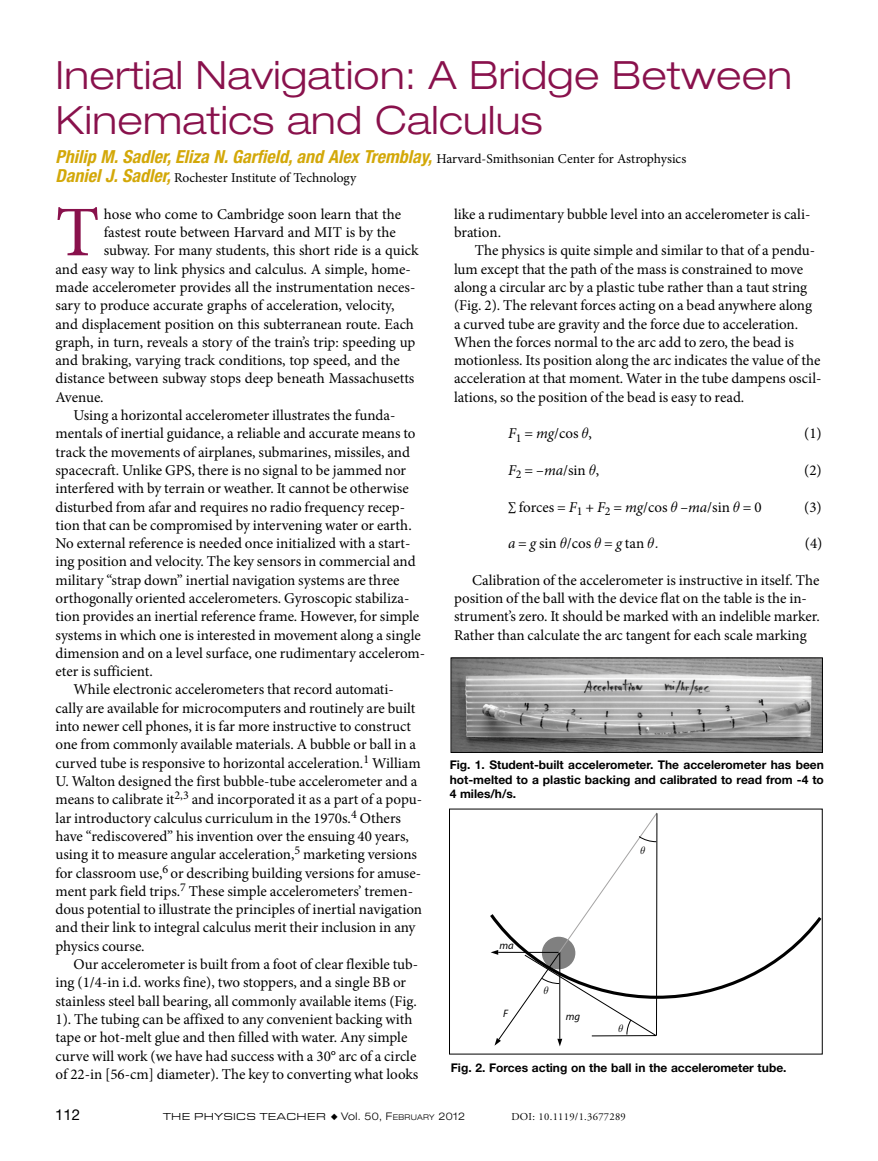
<style>
.page{position:relative;width:878px;height:1161px;background:#fff}
.page>*{position:absolute;margin:0;border:0;box-sizing:border-box;transform-origin:0 0}
.t1{font:71.25px "Minion Pro";color:#89114c}
.t2{font:300 expanded 39px/45px "Helvetica Neue LT Std";letter-spacing:.01em;color:#89114c}
.t3{font:italic 700 condensed 18px "Helvetica Neue LT Std";color:#d3a809}
.t4{font:15px/18.3px "Minion Pro";color:#000}
.t5{font:15px "Helvetica Neue LT Std";color:#000}
.t6{font:13.5px "Minion Pro";letter-spacing:-.005em;color:#000}
.t7{font:700 12px/14.9px "Helvetica Neue LT Std";color:#000;text-align:justify}
.t8{font:italic 10.8px "Myriad";color:#000}
.t9{font:10.5px "Eurostile Extended Roman DTC";letter-spacing:.03em;color:#000}
.t10{font:10.5px "Adobe Garamond Pro";letter-spacing:.03em;color:#000}
.s1{font-family:"Minion Pro";font-weight:400;font-style:normal;font-stretch:normal;font-size:13.5px;color:#000}
.s2{font-family:"Helvetica Neue LT Std";font-weight:700;font-style:italic;font-stretch:condensed;font-size:18px;color:#d3a809}
.s3{font-style:italic}
.s4{font-family:"Helvetica Neue LT Std";font-weight:300;font-stretch:expanded}
.s5{font-family:"Helvetica Neue LT Std";font-weight:300;font-stretch:expanded;font-size:7.8px}
</style>
<div class="page">
<img style="left:453px;top:660px;width:367px;height:91px">
<div style="left:451px;top:658px;width:371px;height:95px;border:1px solid #000"></div>
<svg style="left:490px;top:812px;width:332px;height:234px"></svg>
<h2 class="t2" style="left:56px;top:53px;width:738px">Inertial Navigation: A Bridge Between<br>Kinematics and Calculus</h2>
<p class="t3" style="left:56px;top:146px;width:632px">Philip M. Sadler, Eliza N. Garfield, and Alex Tremblay, <span class="s1">Harvard-Smithsonian Center for Astrophysics</span></p>
<p class="t6" style="left:56px;top:169px;width:302px"><span class="s2">Daniel J. Sadler,</span> Rochester Institute of Technology</p>
<h1 class="t1" style="left:56px;top:185px;width:45px">T</h1>
<p class="t4" style="left:104px;top:205px;width:299px">hose who come to Cambridge soon learn that the</p>
<p class="t4" style="left:104px;top:223px;width:293px">fastest route between Harvard and MIT is by the</p>
<p class="t4" style="left:104px;top:241px;width:316px">subway. For many students, this short ride is a quick</p>
<p class="t4" style="left:56px;top:260px;width:357px">and easy way to link physics and calculus. A simple, home-</p>
<p class="t4" style="left:56px;top:278px;width:361px">made accelerometer provides all the instrumentation neces-</p>
<p class="t4" style="left:56px;top:296px;width:340px">sary to produce accurate graphs of acceleration, velocity,</p>
<p class="t4" style="left:56px;top:315px;width:360px">and displacement position on this subterranean route. Each</p>
<p class="t4" style="left:56px;top:333px;width:361px">graph, in turn, reveals a story of the train’s trip: speeding up</p>
<p class="t4" style="left:56px;top:351px;width:345px">and braking, varying track conditions, top speed, and the</p>
<p class="t4" style="left:56px;top:370px;width:360px">distance between subway stops deep beneath Massachusetts</p>
<p class="t4" style="left:56px;top:388px;width:50px">Avenue.</p>
<p class="t4" style="left:74px;top:406px;width:323px">Using a horizontal accelerometer illustrates the funda-</p>
<p class="t4" style="left:56px;top:424px;width:361px">mentals of inertial guidance, a reliable and accurate means to</p>
<p class="t4" style="left:56px;top:443px;width:356px">track the movements of airplanes, submarines, missiles, and</p>
<p class="t4" style="left:56px;top:461px;width:352px">spacecraft. Unlike GPS, there is no signal to be jammed nor</p>
<p class="t4" style="left:56px;top:479px;width:355px">interfered with by terrain or weather. It cannot be otherwise</p>
<p class="t4" style="left:56px;top:498px;width:351px">disturbed from afar and requires no radio frequency recep-</p>
<p class="t4" style="left:56px;top:516px;width:358px">tion that can be compromised by intervening water or earth.</p>
<p class="t4" style="left:56px;top:534px;width:356px">No external reference is needed once initialized with a start-</p>
<p class="t4" style="left:56px;top:553px;width:361px">ing position and velocity. The key sensors in commercial and</p>
<p class="t4" style="left:56px;top:571px;width:345px">military “strap down” inertial navigation systems are three</p>
<p class="t4" style="left:56px;top:589px;width:355px">orthogonally oriented accelerometers. Gyroscopic stabiliza-</p>
<p class="t4" style="left:56px;top:607px;width:365px">tion provides an inertial reference frame. However, for simple</p>
<p class="t4" style="left:56px;top:626px;width:367px">systems in which one is interested in movement along a single</p>
<p class="t4" style="left:56px;top:644px;width:371px">dimension and on a level surface, one rudimentary accelerom-</p>
<p class="t4" style="left:56px;top:662px;width:99px">eter is sufficient.</p>
<p class="t4" style="left:74px;top:681px;width:322px">While electronic accelerometers that record automati-</p>
<p class="t4" style="left:56px;top:699px;width:361px">cally are available for microcomputers and routinely are built</p>
<p class="t4" style="left:56px;top:717px;width:357px">into newer cell phones, it is far more instructive to construct</p>
<p class="t4" style="left:56px;top:736px;width:362px">one from commonly available materials. A bubble or ball in a</p>
<p class="t4" style="left:56px;top:754px;width:366px">curved tube is responsive to horizontal acceleration.<sup>1</sup> William</p>
<p class="t4" style="left:56px;top:772px;width:363px">U. Walton designed the first bubble-tube accelerometer and a</p>
<p class="t4" style="left:56px;top:790px;width:368px">means to calibrate it<sup>2,3</sup> and incorporated it as a part of a popu-</p>
<p class="t4" style="left:56px;top:809px;width:347px">lar introductory calculus curriculum in the 1970s.<sup>4</sup> Others</p>
<p class="t4" style="left:56px;top:827px;width:355px">have “rediscovered” his invention over the ensuing 40 years,</p>
<p class="t4" style="left:56px;top:845px;width:363px">using it to measure angular acceleration,<sup>5</sup> marketing versions</p>
<p class="t4" style="left:56px;top:864px;width:367px">for classroom use,<sup>6</sup> or describing building versions for amuse-</p>
<p class="t4" style="left:56px;top:882px;width:359px">ment park field trips.<sup>7</sup> These simple accelerometers’ tremen-</p>
<p class="t4" style="left:55px;top:900px;width:368px">dous potential to illustrate the principles of inertial navigation</p>
<p class="t4" style="left:55px;top:919px;width:361px">and their link to integral calculus merit their inclusion in any</p>
<p class="t4" style="left:55px;top:937px;width:91px">physics course.</p>
<p class="t4" style="left:73px;top:955px;width:346px">Our accelerometer is built from a foot of clear flexible tub-</p>
<p class="t4" style="left:55px;top:973px;width:352px">ing (1/4-in i.d. works fine), two stoppers, and a single BB or</p>
<p class="t4" style="left:55px;top:992px;width:363px">stainless steel ball bearing, all commonly available items (Fig.</p>
<p class="t4" style="left:55px;top:1010px;width:358px">1). The tubing can be affixed to any convenient backing with</p>
<p class="t4" style="left:55px;top:1028px;width:353px">tape or hot-melt glue and then filled with water. Any simple</p>
<p class="t4" style="left:55px;top:1047px;width:362px">curve will work (we have had success with a 30° arc of a circle</p>
<p class="t4" style="left:55px;top:1065px;width:364px">of 22-in [56-cm] diameter). The key to converting what looks</p>
<p class="t4" style="left:454px;top:205px;width:358px">like a rudimentary bubble level into an accelerometer is cali&shy;bration.</p>
<p class="t4" style="left:454px;top:241px;width:369px;text-indent:21px">The physics is quite simple and similar to that of a pendu&shy;lum except that the path of the mass is constrained to move along a circular arc by a plastic tube rather than a taut string (Fig. 2). The relevant forces acting on a bead anywhere along a curved tube are gravity and the force due to acceleration.<br>When the forces normal to the arc add to zero, the bead is motionless. Its position along the arc indicates the value of the acceleration at that moment. Water in the tube dampens oscil&shy;lations, so the position of the bead is easy to read.</p>
<p class="t4" style="left:508px;top:424px;width:85px"><span class="s3">F</span><sub>1</sub> = <span class="s3">mg</span>/cos ❑,</p>
<p class="t4" style="left:804px;top:424px;width:19px">(1)</p>
<p class="t4" style="left:508px;top:461px;width:93px"><span class="s3">F</span><sub>2</sub> = –<span class="s3">ma</span>/sin ❑,</p>
<p class="t4" style="left:804px;top:461px;width:19px">(2)</p>
<p class="t4" style="left:508px;top:498px;width:255px">∑ forces = <span class="s3">F</span><sub>1</sub> + <span class="s3">F</span><sub>2</sub> = <span class="s3">mg</span>/cos ❑ –<span class="s3">ma</span>/sin ❑ = 0</p>
<p class="t4" style="left:804px;top:498px;width:19px">(3)</p>
<p class="t4" style="left:508px;top:534px;width:148px"><span class="s3">a</span> = <span class="s3">g</span> sin ❑/cos ❑ = <span class="s3">g</span> tan ❑</p>
<p class="t4" style="left:804px;top:534px;width:19px">(4)</p>
<p class="t4" style="left:454px;top:571px;width:367px;text-indent:18px">Calibration of the accelerometer is instructive in itself. The position of the ball with the device flat on the table is the in&shy;strument’s zero. It should be marked with an indelible marker.<br>Rather than calculate the arc tangent for each scale marking</p>
<p class="t7" style="left:449px;top:757px;width:376px">Fig. 1. Student-built accelerometer. The accelerometer has been hot-melted to a plastic backing and calibrated to read from -4 to 4 miles/h/s.</p>
<p class="t8" style="left:499px;top:940px;width:16px">ma</p>
<p class="t8" style="left:503px;top:1008px;width:7px">F</p>
<p class="t8" style="left:565px;top:1011px;width:16px">mg</p>
<p class="t7" style="left:451px;top:1060px;width:337px">Fig. 2. Forces acting on the ball in the accelerometer tube.</p>
<p class="t5" style="left:55px;top:1105px;width:27px">112</p>
<p class="t9" style="left:163px;top:1111px;width:303px">THE PHYSICS TEACHER ◆ <span class="s4">V</span><span class="s4">ol.</span> <span class="s4">50, F</span><span class="s5">EBRUARY</span> <span class="s4">2012</span></p>
<p class="t10" style="left:511px;top:1110px;width:116px">DOI: 10.1119/1.3677289</p>
</div>
